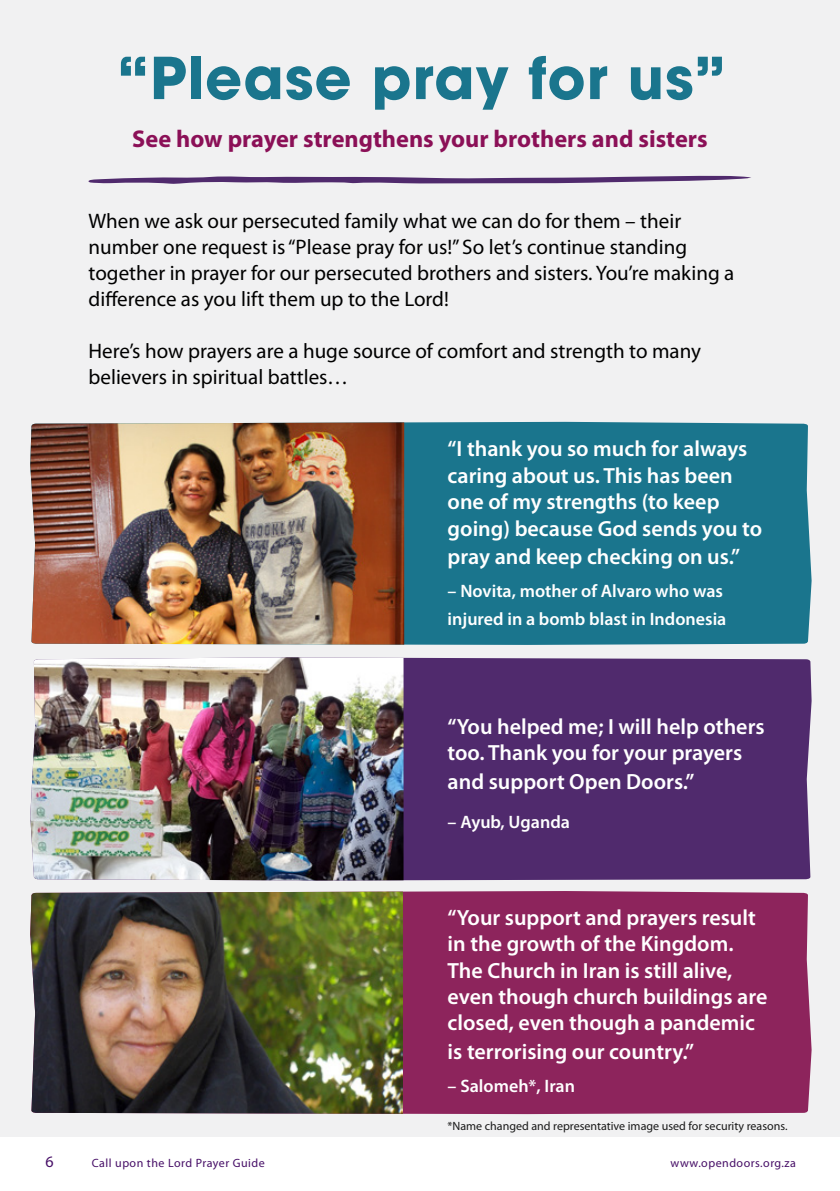
<style>
.page{position:relative;width:840px;height:1191px;background:#fff}
.page>*{position:absolute;margin:0;border:0;box-sizing:border-box;transform-origin:0 0}
.t1{font:700 57.2px "ITC Avant Garde Pro";letter-spacing:.02em;color:#1a758d}
.t2{font:700 24.4px "Myriad Pro";color:#8b1057}
.t3{font:600 22px/26.4px "Myriad Pro";color:#fff}
.t4{font:21px/26px "Myriad Pro";color:#000}
.t5{font:600 18px/28px "Myriad Pro";color:#fff}
.t6{font:16px "Myriad Pro";color:#470f67}
.t7{font:12px "Myriad Pro";color:#000}
.t8{font:12px "Myriad Pro";letter-spacing:.04em;color:#470f67}
</style>
<div class="page">
<div style="left:0;top:0;width:839px;height:1136px;background:#f1f1f2"></div>
<div style="left:172px;top:422px;width:639px;height:223px;background:#1a758d"></div>
<img style="left:30px;top:422px;width:374px;height:222px">
<div style="left:403px;top:657px;width:408px;height:223px;background:#502a6d"></div>
<img style="left:30px;top:657px;width:373px;height:223px">
<div style="left:100px;top:891px;width:711px;height:223px;background:#8d245c"></div>
<img style="left:30px;top:891px;width:373px;height:222px">
<svg style="left:88px;top:176px;width:663px;height:8px"></svg>
<h1 class="t1" style="left:117px;top:40px;width:610px">“Please pray for us”</h1>
<p class="t2" style="left:132px;top:123px;width:576px">See how prayer strengthens your brothers and sisters</p>
<p class="t4" style="left:88px;top:207px;width:647px">When we ask our persecuted family what we can do for them – their number one request is “Please pray for us!” So let’s continue standing together in prayer for our persecuted brothers and sisters. You’re making a difference as you lift them up to the Lord!</p>
<p class="t4" style="left:88px;top:337px;width:613px">Here’s how prayers are a huge source of comfort and strength to many believers in spiritual battles…</p>
<p class="t3" style="left:447px;top:435px;width:316px">“I thank you so much for always caring about us. This has been one of my strengths (to keep going) because God sends you to</p>
<p class="t3" style="left:447px;top:543px;width:294px">pray and keep checking on us.”</p>
<p class="t5" style="left:447px;top:577px;width:280px">– Novita, mother of Alvaro who was injured in a bomb blast in Indonesia</p>
<p class="t3" style="left:447px;top:712px;width:318px">“You helped me; I will help others too. Thank you for your prayers</p>
<p class="t3" style="left:447px;top:768px;width:248px">and support Open Doors.”</p>
<p class="t5" style="left:447px;top:808px;width:124px">– Ayub, Uganda</p>
<p class="t3" style="left:447px;top:903px;width:321px">“Your support and prayers result in the growth of the Kingdom.<br>The Church in Iran is still alive, even though church buildings are closed, even though a pandemic</p>
<p class="t3" style="left:447px;top:1038px;width:248px">is terrorising our country.”</p>
<p class="t5" style="left:447px;top:1071px;width:129px">– Salomeh*, Iran</p>
<p class="t7" style="left:447px;top:1118px;width:341px">*Name changed and representative image used for security reasons.</p>
<p class="t6" style="left:45px;top:1151px;width:10px">6</p>
<p class="t8" style="left:92px;top:1155px;width:174px">Call upon the Lord Prayer Guide</p>
<p class="t8" style="left:670px;top:1155px;width:127px">www.opendoors.org.za</p>
</div>
